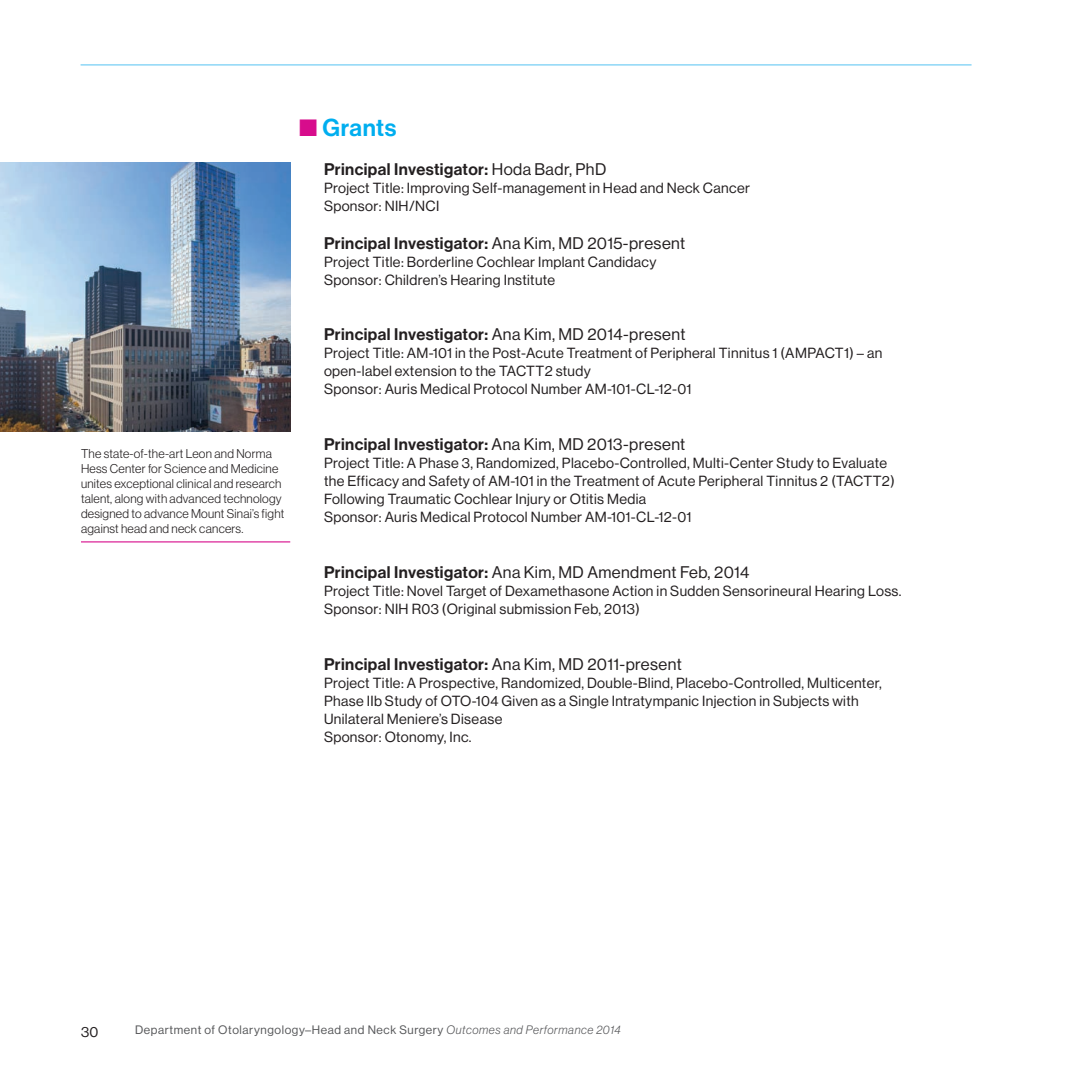
<style>
.page{position:relative;width:1080px;height:1080px;background:#fff}
.page>*{position:absolute;margin:0;border:0;box-sizing:border-box;transform-origin:0 0}
.t1{font:24px "N Haas Grotesk DS Std 65 Md";letter-spacing:.025em;color:#00aeef}
.t2{font:16.5px "N Haas Grotesk DS Std 65 Md";letter-spacing:.025em;color:#231f20}
.t3{font:16.5px "N Haas Grotesk DS Std 55 Rg";letter-spacing:.025em;color:#231f20}
.t4{font:14.4px/18px "N Haas Grotesk DS Std 55 Rg";letter-spacing:.025em;color:#231f20}
.t5{font:12.45px/15px "N Haas Grotesk DS Std 45 Lt";letter-spacing:.02em;color:#231f20}
.t6{font:12px "N Haas Grotesk DS Std 55 Rg";letter-spacing:.05em;color:#57585a}
.s1{color:#d70c8c}
.s2{font-family:"N Haas Grotesk DS Std 55 Rg"}
.s3{font-family:"N Haas Grotesk DS Std 65 Md"}
.s4{font-family:"N Haas Grotesk DS Std 46 Lt It"}
</style>
<div class="page">
<img style="left:0;top:162px;width:290px;height:270px">
<hr style="left:81px;top:541px;width:209px;height:1px;background:#d70c8c">
<hr style="left:81px;top:64px;width:891px;height:2px;background:#8dd7f7">
<h1 class="t1" style="left:299px;top:113px;width:99px"><span class="s1">■</span> Grants</h1>
<p class="t2" style="left:324px;top:159px;width:284px">Principal Investigator: <span class="s2">Hoda Badr, PhD</span></p>
<p class="t4" style="left:324px;top:179px;width:428px">Project Title: Improving Self-management in Head and Neck Cancer<br>Sponsor: NIH/NCI</p>
<p class="t2" style="left:324px;top:233px;width:363px">Principal Investigator: <span class="s2">Ana Kim, MD 2015-present</span></p>
<p class="t4" style="left:324px;top:253px;width:334px">Project Title: Borderline Cochlear Implant Candidacy<br>Sponsor: Children’s Hearing Institute</p>
<p class="t5" style="left:81px;top:446px;width:205px">The state-of-the-art Leon and Norma Hess Center for Science and Medicine unites exceptional clinical and research talent, along with advanced technology designed to advance Mount Sinai’s fight against head and neck cancers.</p>
<p class="t2" style="left:324px;top:325px;width:363px">Principal Investigator: <span class="s2">Ana Kim, MD 2014-present</span></p>
<p class="t4" style="left:324px;top:344px;width:560px">Project Title: AM-101 in the Post-Acute Treatment of Peripheral Tinnitus 1 (AMPACT1) – an open-label extension to the TACTT2 study<br>Sponsor: Auris Medical Protocol Number AM-101-CL-12-01</p>
<p class="t2" style="left:324px;top:435px;width:363px">Principal Investigator: <span class="s2">Ana Kim, MD 2013-present</span></p>
<p class="t4" style="left:324px;top:454px;width:572px">Project Title: A Phase 3, Randomized, Placebo-Controlled, Multi-Center Study to Evaluate the Efficacy and Safety of AM-101 in the Treatment of Acute Peripheral Tinnitus 2 (TACTT2)<br>Following Traumatic Cochlear Injury or Otitis Media<br>Sponsor: Auris Medical Protocol Number AM-101-CL-12-01</p>
<p class="t3" style="left:324px;top:563px;width:427px"><span class="s3">Principal Investigator:</span> Ana Kim, MD Amendment Feb, 2014</p>
<p class="t4" style="left:324px;top:582px;width:579px">Project Title: Novel Target of Dexamethasone Action in Sudden Sensorineural Hearing Loss.<br>Sponsor: NIH R03 (Original submission Feb, 2013)</p>
<p class="t2" style="left:324px;top:654px;width:359px">Principal Investigator: <span class="s2">Ana Kim, MD 2011-present</span></p>
<p class="t4" style="left:324px;top:674px;width:559px">Project Title: A Prospective, Randomized, Double-Blind, Placebo-Controlled, Multicenter, Phase IIb Study of OTO-104 Given as a Single Intratympanic Injection in Subjects with Unilateral Meniere’s Disease<br>Sponsor: Otonomy, Inc.</p>
<p class="t4" style="left:81px;top:1023px;width:19px">30</p>
<p class="t6" style="left:135px;top:1023px;width:488px">Department of Otolaryngology–Head and Neck Surgery <span class="s4">Outcomes and Performance 2014</span></p>
</div>
